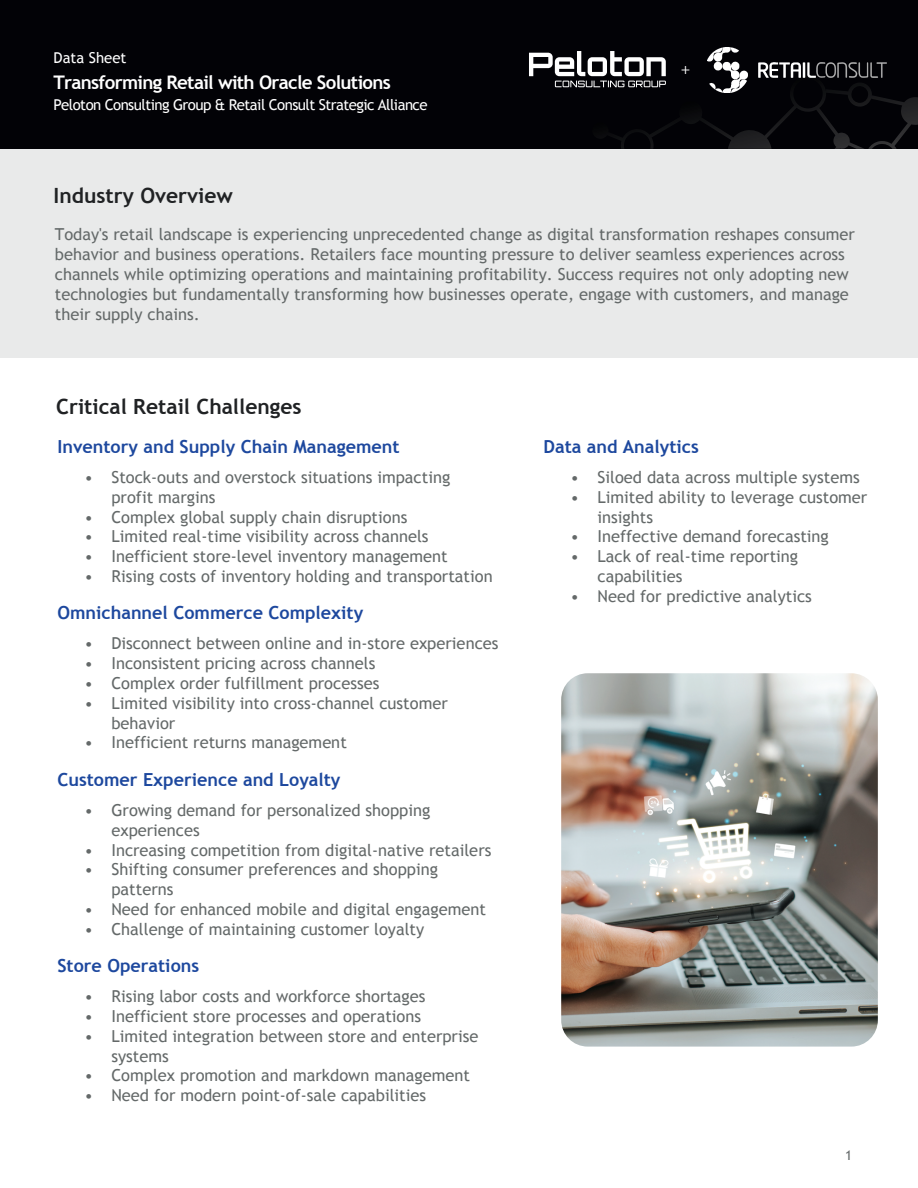
<style>
.page{position:relative;width:918px;height:1188px;background:#fff}
.page>*{position:absolute;margin:0;border:0;box-sizing:border-box;transform-origin:0 0}
.t1{font:700 21px "Trebuchet MS";color:#202224}
.t2{font:700 18.75px "Trebuchet MS";letter-spacing:-.035em;color:#fff}
.t3{font:700 18px "Trebuchet MS";color:#1d489e}
.t4{font:16.5px/19.8px "Trebuchet MS";color:#646969}
.t5{font:15px "Trebuchet MS";letter-spacing:-.035em;color:#fff}
.t6{font:15px "Trebuchet MS";color:#fff}
.t7{font:15px "Myriad Pro";color:#fff}
.t8{font:13.5px "Trebuchet MS";color:#656a6b}
</style>
<div class="page">
<div style="left:0;top:0;width:918px;height:149px;background:#020206"></div>
<svg style="left:529px;top:51px;width:389px;height:98px"></svg>
<div style="left:0;top:149px;width:918px;height:209px;background:#e9eaea"></div>
<img style="left:561px;top:673px;width:317px;height:374px">
<img style="left:707px;top:48px;width:179px;height:44px">
<p class="t6" style="left:53px;top:48px;width:75px">Data Sheet</p>
<p class="t2" style="left:53px;top:70px;width:339px">Transforming Retail with Oracle Solutions</p>
<p class="t5" style="left:53px;top:95px;width:376px">Peloton Consulting Group &amp; Retail Consult Strategic Alliance</p>
<p class="t1" style="left:54px;top:183px;width:181px">Industry Overview</p>
<p class="t7" style="left:681px;top:60px;width:10px">+</p>
<p class="t4" style="left:55px;top:225px;width:802px">Today's retail landscape is experiencing unprecedented change as digital transformation reshapes consumer behavior and business operations. Retailers face mounting pressure to deliver seamless experiences across channels while optimizing operations and maintaining profitability. Success requires not only adopting new technologies but fundamentally transforming how businesses operate, engage with customers, and manage their supply chains.</p>
<p class="t1" style="left:56px;top:393px;width:247px">Critical Retail Challenges</p>
<p class="t3" style="left:57px;top:435px;width:344px">Inventory and Supply Chain Management</p>
<p class="t4" style="left:111px;top:467px;width:340px;text-indent:-27px">• Stock-outs and overstock situations impacting profit margins</p>
<p class="t4" style="left:84px;top:507px;width:324px">• Complex global supply chain disruptions</p>
<p class="t4" style="left:84px;top:527px;width:346px">• Limited real-time visibility across channels</p>
<p class="t4" style="left:84px;top:547px;width:365px">• Inefficient store-level inventory management</p>
<p class="t4" style="left:84px;top:566px;width:410px">• Rising costs of inventory holding and transportation</p>
<p class="t3" style="left:57px;top:602px;width:307px">Omnichannel Commerce Complexity</p>
<p class="t4" style="left:84px;top:634px;width:416px">• Disconnect between online and in-store experiences</p>
<p class="t4" style="left:84px;top:654px;width:293px">• Inconsistent pricing across channels</p>
<p class="t4" style="left:84px;top:673px;width:296px">• Complex order fulfillment processes</p>
<p class="t4" style="left:111px;top:693px;width:338px;text-indent:-27px">• Limited visibility into cross-channel customer behavior</p>
<p class="t4" style="left:84px;top:733px;width:264px">• Inefficient returns management</p>
<p class="t3" style="left:57px;top:768px;width:285px">Customer Experience and Loyalty</p>
<p class="t4" style="left:111px;top:800px;width:321px;text-indent:-27px">• Growing demand for personalized shopping experiences</p>
<p class="t4" style="left:84px;top:840px;width:409px">• Increasing competition from digital-native retailers</p>
<p class="t4" style="left:111px;top:860px;width:328px;text-indent:-27px">• Shifting consumer preferences and shopping patterns</p>
<p class="t4" style="left:84px;top:899px;width:403px">• Need for enhanced mobile and digital engagement</p>
<p class="t4" style="left:84px;top:919px;width:341px">• Challenge of maintaining customer loyalty</p>
<p class="t3" style="left:57px;top:955px;width:143px">Store Operations</p>
<p class="t4" style="left:84px;top:987px;width:343px">• Rising labor costs and workforce shortages</p>
<p class="t4" style="left:84px;top:1006px;width:338px">• Inefficient store processes and operations</p>
<p class="t4" style="left:111px;top:1026px;width:369px;text-indent:-27px">• Limited integration between store and enterprise systems</p>
<p class="t4" style="left:84px;top:1066px;width:387px">• Complex promotion and markdown management</p>
<p class="t4" style="left:84px;top:1086px;width:343px">• Need for modern point-of-sale capabilities</p>
<p class="t3" style="left:544px;top:435px;width:157px">Data and Analytics</p>
<p class="t4" style="left:571px;top:467px;width:291px">• Siloed data across multiple systems</p>
<p class="t4" style="left:598px;top:487px;width:271px;text-indent:-27px">• Limited ability to leverage customer insights</p>
<p class="t4" style="left:571px;top:527px;width:260px">• Ineffective demand forecasting</p>
<p class="t4" style="left:598px;top:547px;width:202px;text-indent:-27px">• Lack of real-time reporting capabilities</p>
<p class="t4" style="left:571px;top:586px;width:243px">• Need for predictive analytics</p>
<p class="t8" style="left:845px;top:1148px;width:9px">1</p>
</div>
